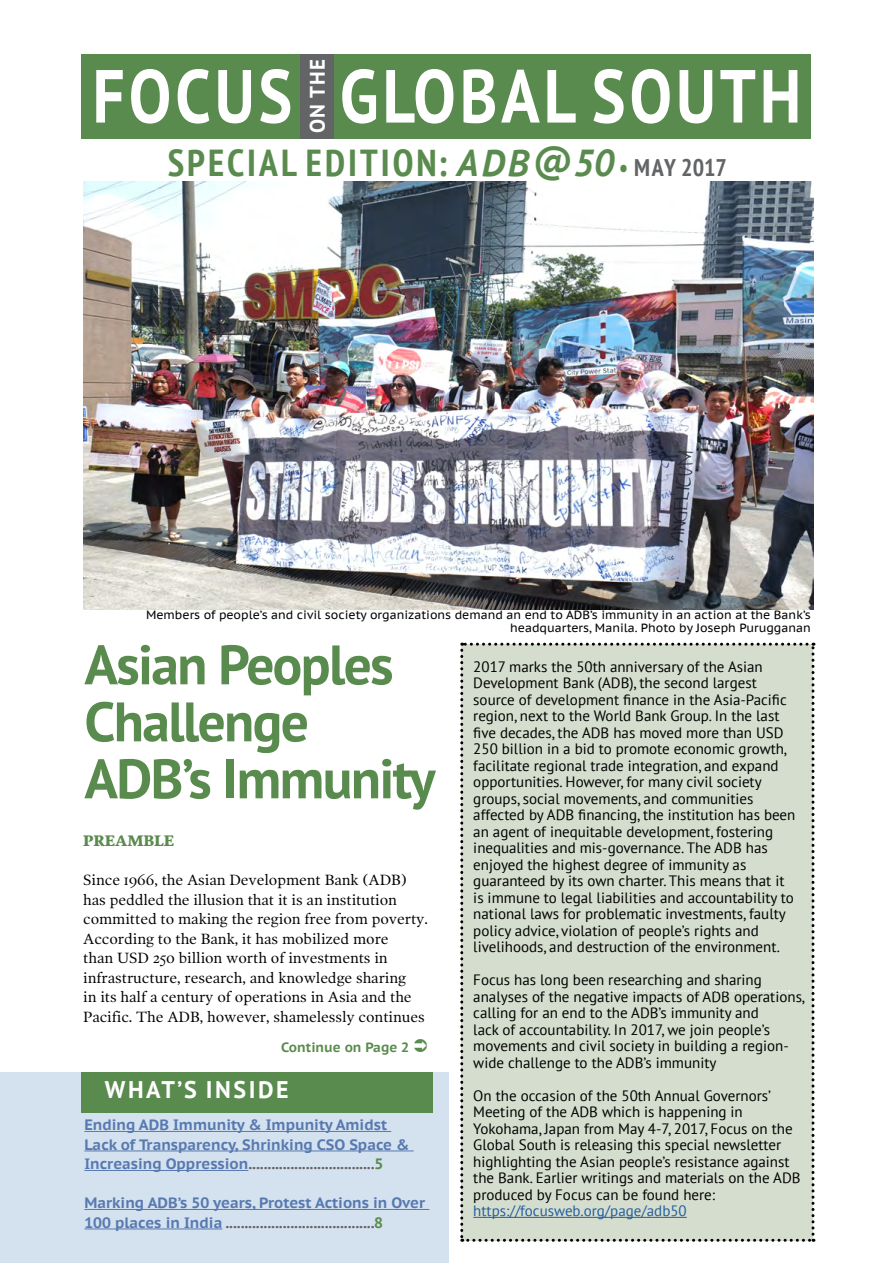
<style>
.page{position:relative;width:893px;height:1263px;background:#fff}
.page>*{position:absolute;margin:0;border:0;box-sizing:border-box;transform-origin:0 0}
.t1{font:700 75px "PT Sans";letter-spacing:.06em;color:#fff;scale:.85 1}
.t2{font:700 55.5px/57px "PT Sans";letter-spacing:-.03em;color:#5a8b4e}
.t3{font:700 condensed 37.5px "PT Sans";letter-spacing:.08em;color:#5a8b4e}
.t4{font:700 24px "PT Sans";letter-spacing:.105em;color:#fff}
.t5{font:700 21px "PT Sans";color:#fff}
.t6{font:15px/16.5px "PT Sans";color:#000}
.t7{font:15px/19.5px "Poynter Text Roman One";letter-spacing:-.005em;color:#000}
.t8{font:700 15px/19.5px "PT Sans Caption";color:#5879b0}
.t9{font:15px "PT Sans";color:#215e9e}
.t10{font:700 15px "Poynter OS Text One";letter-spacing:-.005em;color:#5a8b4d}
.t11{font:700 13.5px "PT Sans Caption";color:#5a8b4e}
.t12{font:12px/13.5px "PT Sans Caption";color:#000;text-align:right}
.s1{font-style:italic;font-stretch:normal}
.s2{font-size:24px}
.s3{font-size:24px;color:#636466}
.s4{color:#636466}
.s5{color:#5a8b4e}
</style>
<div class="page">
<div style="left:0;top:1072px;width:448px;height:191px;background:#d4e2ef"></div>
<div style="left:82px;top:54px;width:729px;height:84px;background:#5a8b4e"></div>
<div style="left:81px;top:1072px;width:351px;height:41px;background:#5a8b4e"></div>
<div style="left:300px;top:54px;width:34px;height:84px;background:#636466"></div>
<img style="left:83px;top:181px;width:730px;height:429px">
<div style="left:460px;top:643px;width:354px;height:599px;background:#d5ddce"></div>
<hr style="left:84px;top:1131px;width:307px;height:1px;background:#5879b0">
<hr style="left:84px;top:1150px;width:330px;height:1px;background:#5879b0">
<hr style="left:84px;top:1170px;width:164px;height:1px;background:#5879b0">
<hr style="left:84px;top:1209px;width:345px;height:1px;background:#5879b0">
<hr style="left:84px;top:1228px;width:138px;height:1px;background:#5879b0">
<h3 class="t5" style="left:304px;top:133px;width:75px;rotate:-90deg">ON THE</h3>
<h3 class="t3" style="left:168px;top:137px;width:561px">SPECIAL EDITION: <span class="s1">ADB@50</span><span class="s2">•</span> <span class="s3">MAY 2017</span></h3>
<h1 class="t1" style="left:92px;top:46px;width:835px">FOCUS GLOBAL SOUTH</h1>
<p class="t12" style="left:146px;top:608px;width:666px">Members of people’s and civil society organizations demand an end to ADB’s immunity in an action at the Bank’s headquarters, Manila. Photo by Joseph Purugganan</p>
<h2 class="t2" style="left:84px;top:635px;width:353px">Asian Peoples<br>Challenge<br>ADB’s Immunity</h2>
<p class="t10" style="left:83px;top:831px;width:92px">PREAMBLE</p>
<p class="t7" style="left:83px;top:870px;width:346px">Since 1966, the Asian Development Bank (ADB) has peddled the illusion that it is an institution committed to making the region free from poverty.<br>According to the Bank, it has mobilized more<br>than USD 250 billion worth of investments in infrastructure, research, and knowledge sharing<br>in its half a century of operations in Asia and the Pacific. The ADB, however, shamelessly continues</p>
<p class="t11" style="left:281px;top:1038px;width:129px">Continue on Page 2</p>
<h3 class="t4" style="left:105px;top:1073px;width:185px">WHAT’S INSIDE</h3>
<p class="t8" style="left:84px;top:1115px;width:327px">Ending ADB Immunity &amp; Impunity Amidst<br>Lack of Transparency, Shrinking CSO Space &amp;<br>Increasing Oppression<span class="s4">.................................</span><span class="s5">5</span></p>
<p class="t8" style="left:84px;top:1193px;width:342px">Marking ADB’s 50 years, Protest Actions in Over<br>100 places in India <span class="s4">.......................................</span><span class="s5">8</span></p>
<p class="t6" style="left:473px;top:658px;width:324px">2017 marks the 50th anniversary of the Asian Development Bank (ADB), the second largest source of development finance in the Asia-Pacific region, next to the World Bank Group. In the last five decades, the ADB has moved more than USD 250 billion in a bid to promote economic growth, facilitate regional trade integration, and expand opportunities. However, for many civil society groups, social movements, and communities affected by ADB financing, the institution has been an agent of inequitable development, fostering inequalities and mis-governance. The ADB has enjoyed the highest degree of immunity as guaranteed by its own charter. This means that it is immune to legal liabilities and accountability to national laws for problematic investments, faulty policy advice, violation of people’s rights and livelihoods, and destruction of the environment.</p>
<p class="t6" style="left:473px;top:971px;width:333px">Focus has long been researching and sharing analyses of the negative impacts of ADB operations, calling for an end to the ADB’s immunity and<br>lack of accountability. In 2017, we join people’s movements and civil society in building a region&shy;wide challenge to the ADB’s immunity</p>
<p class="t6" style="left:473px;top:1087px;width:329px">On the occasion of the 50th Annual Governors’ Meeting of the ADB which is happening in Yokohama, Japan from May 4-7, 2017, Focus on the Global South is releasing this special newsletter highlighting the Asian people’s resistance against the Bank. Earlier writings and materials on the ADB produced by Focus can be found here:</p>
<p class="t9" style="left:473px;top:1201px;width:215px">https://focusweb.org/page/adb50</p>
</div>
